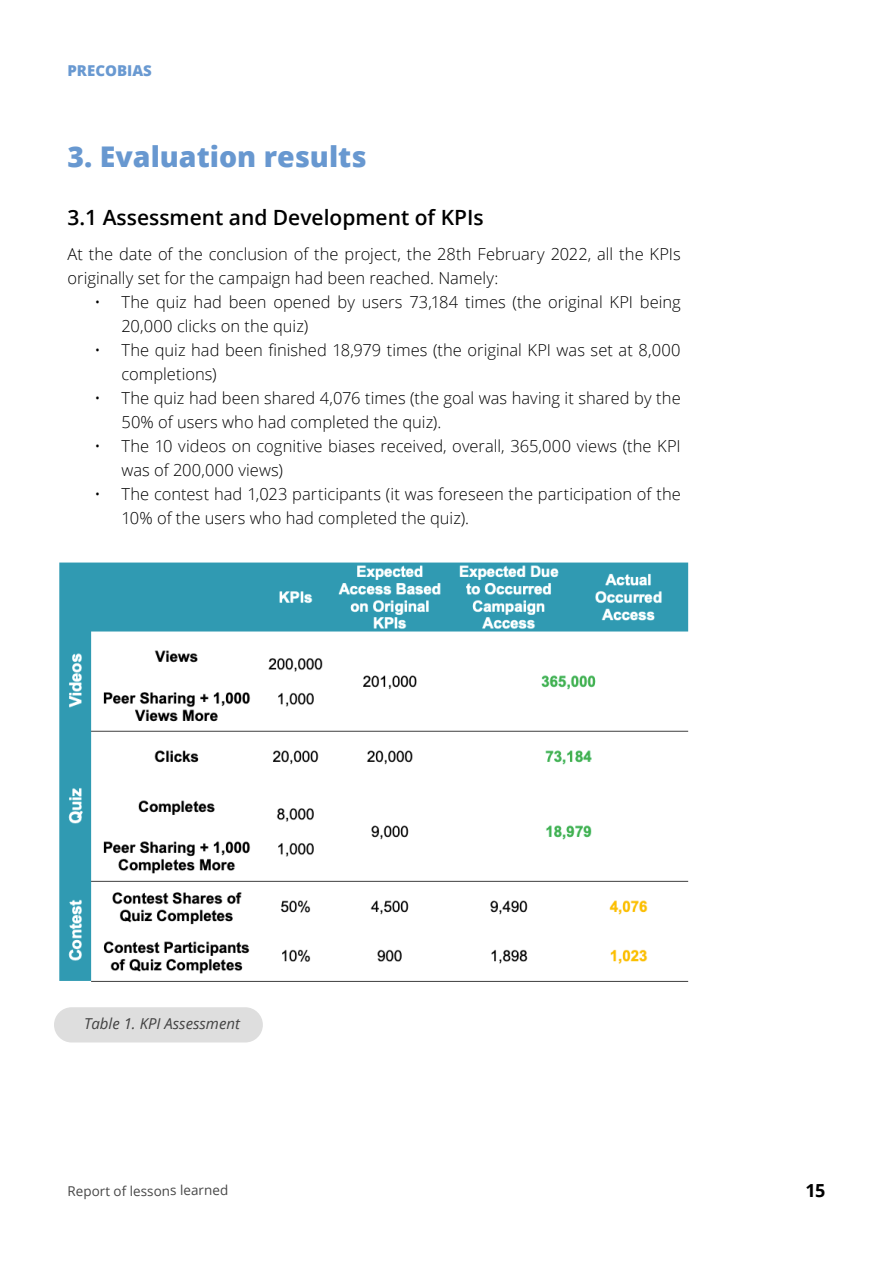
<style>
.page{position:relative;width:893px;height:1263px;background:#fff}
.page>*{position:absolute;margin:0;border:0;box-sizing:border-box;transform-origin:0 0}
.t1{font:800 28.5px "Open Sans";color:#6898d0}
.t2{font:600 21px "Open Sans";color:#000}
.t3{font:700 18px "Open Sans";color:#000}
.t4{font:300 16.5px/24px "Open Sans";color:#000}
.t5{font:italic 15px "Open Sans";color:#424242}
.t6{font:800 15px "Open Sans";color:#6999d1}
.t7{font:13.5px "Open Sans";letter-spacing:-.01em;color:#474747}
</style>
<div class="page">
<img style="left:59px;top:562px;width:630px;height:420px">
<div style="left:54px;top:1007px;width:209px;height:35px;background:#dedede;border-radius:18px"></div>
<p class="t6" style="left:68px;top:59px;width:86px">PRECOBIAS</p>
<h1 class="t1" style="left:68px;top:135px;width:301px">3. Evaluation results</h1>
<p class="t2" style="left:68px;top:203px;width:418px">3.1 Assessment and Development of KPIs</p>
<p class="t4" style="left:68px;top:242px;width:615px">At the date of the conclusion of the project, the 28th February 2022, all the KPIs originally set for the campaign had been reached. Namely:</p>
<p class="t4" style="left:121px;top:290px;width:561px;text-indent:-27px">• The quiz had been opened by users 73,184 times (the original KPI being<br>20,000 clicks on the quiz)</p>
<p class="t4" style="left:121px;top:338px;width:561px;text-indent:-27px">• The quiz had been finished 18,979 times (the original KPI was set at 8,000 completions)</p>
<p class="t4" style="left:121px;top:386px;width:561px;text-indent:-27px">• The quiz had been shared 4,076 times (the goal was having it shared by the<br>50% of users who had completed the quiz).</p>
<p class="t4" style="left:121px;top:434px;width:561px;text-indent:-27px">• The 10 videos on cognitive biases received, overall, 365,000 views (the KPI was of 200,000 views)</p>
<p class="t4" style="left:121px;top:482px;width:561px;text-indent:-27px">• The contest had 1,023 participants (it was foreseen the participation of the<br>10% of the users who had completed the quiz).</p>
<p class="t5" style="left:84px;top:1013px;width:157px">Table 1. KPI Assessment</p>
<p class="t7" style="left:67px;top:1181px;width:162px">Report of lessons learned</p>
<p class="t3" style="left:805px;top:1178px;width:22px">15</p>
</div>
